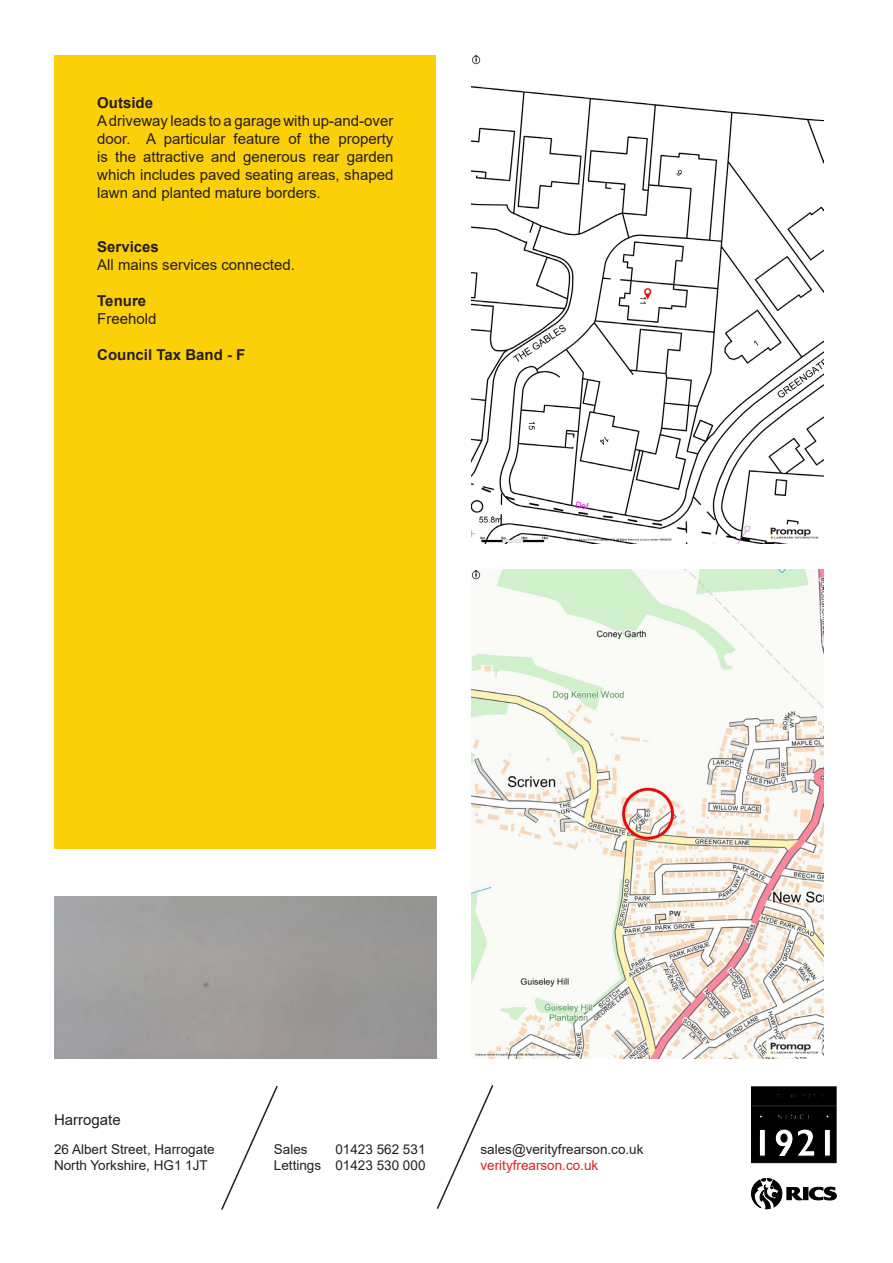
<style>
.page{position:relative;width:893px;height:1263px;background:#fff}
.page>*{position:absolute;margin:0;border:0;box-sizing:border-box;transform-origin:0 0}
.t1{font:15px/18px "Arial";color:#231f20;text-align:justify}
.t2{font:700 15px "Arial";color:#231f20}
.t3{font:13.5px "Arial";color:#231f20}
.t4{font:13.5px "Arial";color:#d1232a}
</style>
<div class="page">
<div style="left:55px;top:55px;width:381px;height:793px;background:#fcd008"></div>
<img style="left:472px;top:54px;width:352px;height:489px">
<img style="left:472px;top:570px;width:352px;height:489px">
<svg style="left:221px;top:1085px;width:57px;height:125px"></svg>
<svg style="left:436px;top:1085px;width:58px;height:124px"></svg>
<svg style="left:751px;top:1086px;width:86px;height:77px;background:#1d1d1d"></svg>
<svg style="left:809px;top:1186px;width:28px;height:15px"></svg>
<div style="left:803px;top:1187px;width:5px;height:13px;background:#000"></div>
<svg style="left:751px;top:1178px;width:52px;height:31px"></svg>
<p class="t2" style="left:97px;top:92px;width:57px">Outside</p>
<p class="t1" style="left:97px;top:112px;width:298px">A driveway leads to a garage with up-and-over door. A particular feature of the property is the attractive and generous rear garden which includes paved seating areas, shaped lawn and planted mature borders.</p>
<p class="t2" style="left:97px;top:236px;width:63px">Services</p>
<p class="t1" style="left:97px;top:256px;width:199px">All mains services connected.</p>
<p class="t2" style="left:97px;top:290px;width:50px">Tenure</p>
<p class="t1" style="left:97px;top:310px;width:61px">Freehold</p>
<p class="t2" style="left:97px;top:344px;width:150px">Council Tax Band - F</p>
<p class="t1" style="left:54px;top:1111px;width:68px">Harrogate</p>
<p class="t3" style="left:54px;top:1140px;width:162px">26 Albert Street, Harrogate</p>
<p class="t3" style="left:54px;top:1156px;width:155px">North Yorkshire, HG1 1JT</p>
<p class="t3" style="left:274px;top:1140px;width:35px">Sales</p>
<p class="t3" style="left:335px;top:1140px;width:92px">01423 562 531</p>
<p class="t3" style="left:274px;top:1156px;width:153px">Lettings 01423 530 000</p>
<p class="t3" style="left:480px;top:1140px;width:164px">sales@verityfrearson.co.uk</p>
<p class="t4" style="left:480px;top:1156px;width:119px">verityfrearson.co.uk</p>
</div>
